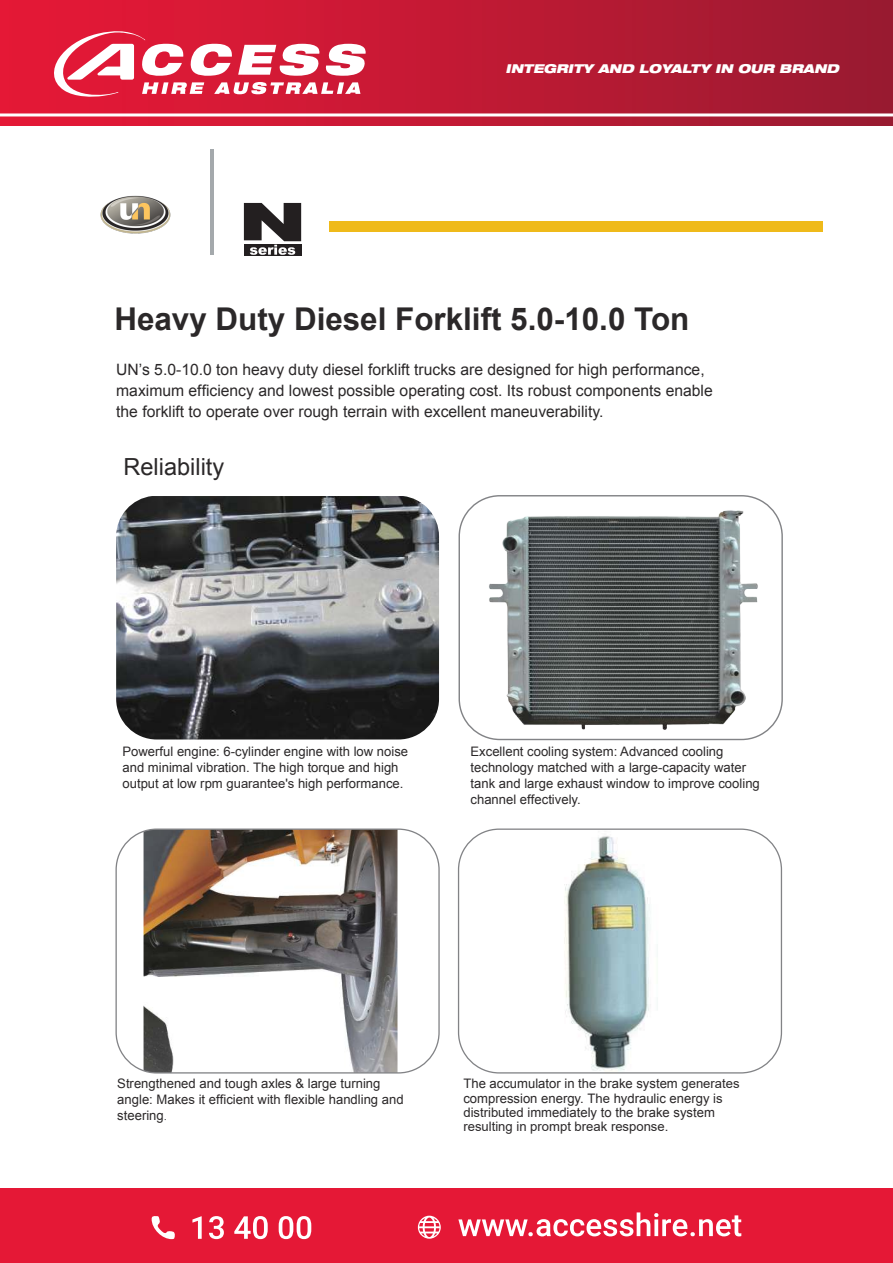
<style>
.page{position:relative;width:893px;height:1263px;background:#fff}
.page>*{position:absolute;margin:0;border:0;box-sizing:border-box;transform-origin:0 0}
.t1{font:700 31.35px "Arial";color:#2b2829}
.t2{font:23.55px "Arial";color:#2b2829}
.t3{font:15.75px/20.9px "Arial";color:#2b2829}
.t4{font:13.05px/15.8px "Arial";color:#2b2829}
.t5{font:italic 900 expanded 12.3px "Helvetica Neue LT Pro";color:#fff}
.s1{font-style:inherit}
.s2{font-family:"Adobe Song Std";font-weight:300}
</style>
<div class="page">
<div style="left:0;top:0;width:893px;height:125px;background:linear-gradient(to right,#eb1c3a,#9b1c32)"></div>
<svg style="left:54px;top:31px;width:312px;height:66px"></svg>
<div style="left:0;top:1188px;width:893px;height:75px;background:#e51836"></div>
<svg style="left:192px;top:1216px;width:119px;height:23px"></svg>
<svg style="left:151px;top:1216px;width:24px;height:23px"></svg>
<svg style="left:458px;top:1212px;width:283px;height:24px"></svg>
<svg style="left:418px;top:1216px;width:23px;height:23px"></svg>
<hr style="left:0;top:113px;width:893px;height:3px;background:#fff">
<img style="left:116px;top:496px;width:323px;height:243px">
<img style="left:144px;top:830px;width:253px;height:243px">
<div style="left:115px;top:828px;width:325px;height:245px;border:1px solid #828386;border-radius:41px"></div>
<img style="left:489px;top:510px;width:269px;height:220px">
<div style="left:459px;top:495px;width:324px;height:245px;border:1px solid #828386;border-radius:41px"></div>
<img style="left:485px;top:830px;width:249px;height:244px">
<div style="left:458px;top:828px;width:324px;height:245px;border:1px solid #828386;border-radius:41px"></div>
<div style="left:329px;top:221px;width:493px;height:11px;background:#efba1a"></div>
<img style="left:100px;top:195px;width:71px;height:39px">
<hr style="left:210px;top:149px;width:4px;height:106px;background:#a4a9ac">
<div style="left:244px;top:244px;width:57px;height:12px;background:#231f20"></div>
<svg style="left:244px;top:203px;width:57px;height:52px"></svg>
<p class="t5" style="left:506px;top:60px;width:335px">INTEGRITY AND LOYALTY IN OUR BRAND</p>
<p class="t1" style="left:114px;top:298px;width:577px">Heavy Duty Diesel Forklift 5.0-10.0 Ton</p>
<p class="t3" style="left:116px;top:359px;width:598px">UN’s 5.0-10.0 ton heavy duty diesel forklift trucks are designed for high performance, maximum efficiency and lowest possible operating cost. Its robust components enable the forklift to operate over rough terrain with excellent maneuverability.</p>
<p class="t2" style="left:123px;top:452px;width:102px">Reliability</p>
<p class="t4" style="left:123px;top:744px;width:287px">Powerful engine: 6-cylinder engine with low noise and minimal vibration. The high torque and high output at low rpm <span class="s1">guarantee's</span> high performance.</p>
<p class="t4" style="left:471px;top:744px;width:291px">Excellent cooling system: Advanced cooling technology match<span class="s1">ed</span> with <span class="s1">a</span> large-capacity water tank and large exhaust window <span class="s1">to</span> improve cooling channel effectively.</p>
<p class="t4" style="left:117px;top:1076px;width:288px">Strengthened and tough axles &amp; large turning angle: Make<span class="s1">s</span> it efficien<span class="s1">t with</span> flexible handling and steering<span class="s2">.</span></p>
<p class="t4" style="left:463px;top:1076px;width:278px;line-height:14.4px">The accumulator in <span class="s1">the</span> brake system <span class="s1">generates </span>compression energy. <span class="s1">The</span> hydraulic energy <span class="s1">is distributed</span> immediately to the brake system <span class="s1">resulting in prompt break response</span>.</p>
</div>
